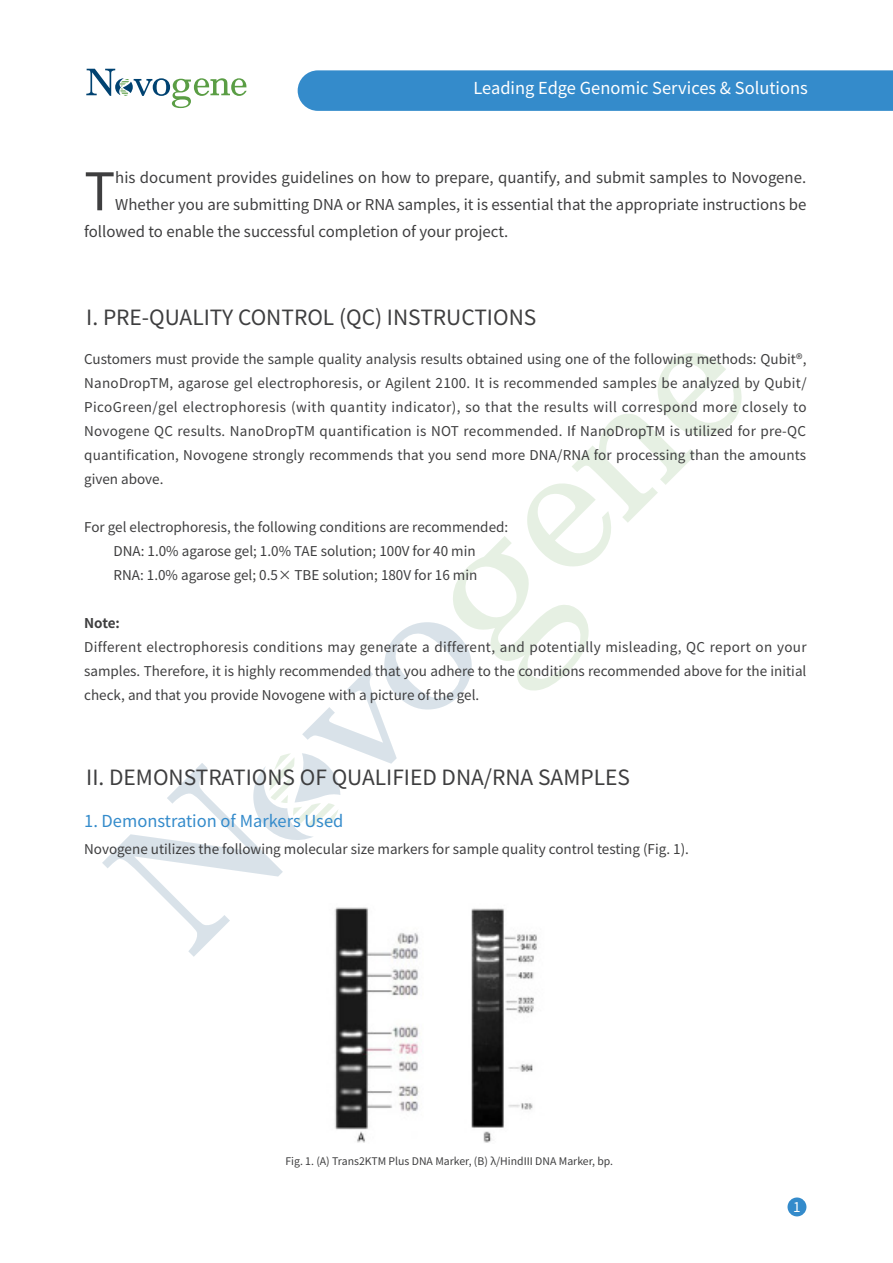
<style>
.page{position:relative;width:893px;height:1263px;background:#fff}
.page>*{position:absolute;margin:0;border:0;box-sizing:border-box;transform-origin:0 0}
.正文首字下沉{font:51.9px "Source Han Sans SC";color:#3e3e3f}
.二级标题{font:21px "Source Han Sans SC";color:#3e3e3f}
.t1{font:16.5px "Source Han Sans SC";color:#fff}
.三级标题{font:16.5px "Source Han Sans SC";color:#348bcb}
.正文首字下沉-2{font:15px "Source Han Sans SC";color:#3e3e3f}
.正文{font:13.5px/24px "Source Han Sans SC";color:#3e3e3f;text-align:justify}
.正文缩进{font:13.5px "Source Han Sans SC";color:#3e3e3f}
.正文-2{font:700 13.5px "Source Han Sans SC";color:#3e3e3f}
.t2{font:13.5px "Source Han Sans SC";color:#fff}
.图注{font:10.5px "Source Han Sans SC";color:#3e3e3f}
</style>
<div class="page">
<div style="left:787px;top:1197px;width:19px;height:19px;background:#348bcb;border-radius:50%"></div>
<svg style="left:86px;top:69px;width:161px;height:39px"></svg>
<svg style="left:102px;top:353px;width:640px;height:604px"></svg>
<div style="left:298px;top:70px;width:595px;height:41px;background:#348bcb"></div>
<img style="left:316px;top:903px;width:259px;height:240px">
<p class="t1" style="left:473px;top:79px;width:336px">Leading Edge Genomic Services &amp; Solutions</p>
<p class="正文首字下沉" style="left:84px;top:162px;width:33px">T</p>
<p class="正文首字下沉-2" style="left:115px;top:169px;width:692px">his document provides guidelines on how to prepare, quantify, and submit samples to Novogene.</p>
<p class="正文首字下沉-2" style="left:115px;top:196px;width:693px">Whether you are submitting DNA or RNA samples, it is essential that the appropriate instructions be</p>
<p class="正文首字下沉-2" style="left:84px;top:223px;width:426px">followed to enable the successful completion of your project.</p>
<p class="二级标题" style="left:86px;top:306px;width:452px">I. PRE-QUALITY CONTROL (QC) INSTRUCTIONS</p>
<p class="正文" style="left:84px;top:347px;width:724px">Customers must provide the sample quality analysis results obtained using one of the following methods: Qubit®, NanoDropTM, agarose gel electrophoresis, or Agilent 2100. It is recommended samples be analyzed by Qubit/ PicoGreen/gel electrophoresis (with quantity indicator), so that the results will correspond more closely to Novogene QC results. NanoDropTM quantification is NOT recommended. If NanoDropTM is utilized for pre-QC quantification, Novogene strongly recommends that you send more DNA/RNA for processing than the amounts given above.</p>
<p class="正文" style="left:84px;top:515px;width:426px">For gel electrophoresis, the following conditions are recommended:</p>
<p class="正文缩进" style="left:114px;top:544px;width:364px">DNA: 1.0% agarose gel; 1.0% TAE solution; 100V for 40 min</p>
<p class="正文缩进" style="left:114px;top:568px;width:365px">RNA: 1.0% agarose gel; 0.5× TBE solution; 180V for 16 min</p>
<p class="正文-2" style="left:84px;top:616px;width:37px">Note:</p>
<p class="正文" style="left:84px;top:635px;width:724px">Different electrophoresis conditions may generate a different, and potentially misleading, QC report on your samples. Therefore, it is highly recommended that you adhere to the conditions recommended above for the initial check, and that you provide Novogene with a picture of the gel.</p>
<p class="二级标题" style="left:86px;top:766px;width:545px">II. DEMONSTRATIONS OF QUALIFIED DNA/RNA SAMPLES</p>
<p class="三级标题" style="left:84px;top:811px;width:261px">1. Demonstration of Markers Used</p>
<p class="正文" style="left:84px;top:837px;width:606px">Novogene utilizes the following molecular size markers for sample quality control testing (Fig. 1).</p>
<p class="图注" style="left:285px;top:1155px;width:329px">Fig. 1. (A) Trans2KTM Plus DNA Marker, (B) λ/HindIII DNA Marker, bp.</p>
<p class="t2" style="left:793px;top:1199px;width:9px">1</p>
</div>
